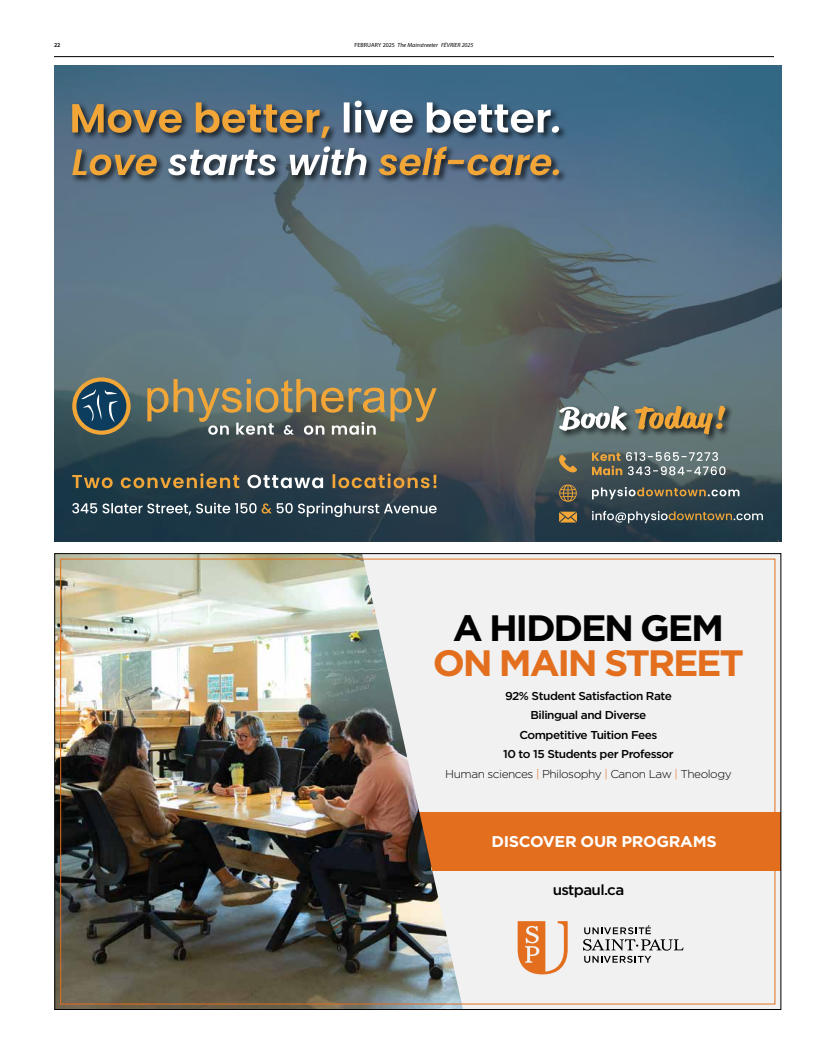
<style>
.page{position:relative;width:828px;height:1058px;background:#fff}
.page>*{position:absolute;margin:0;border:0;box-sizing:border-box;transform-origin:0 0}
.t1{font:700 36.7px "Gotham Pro";letter-spacing:-.06em;color:#e36f1e;scale:1.04 1}
.t2{font:700 36.7px "Gotham Pro";letter-spacing:-.06em;color:#000;scale:1.04 1}
.t3{font:700 15.6px "Gotham Pro";letter-spacing:-.02em;color:#fff;scale:1.04 1}
.t4{font:500 14.6px "Gotham Pro";letter-spacing:-.04em;color:#000;scale:1.04 1}
.t5{font:500 11.4px/19.5px "Gotham Pro";letter-spacing:-.04em;color:#000;text-align:center;scale:1.04 1}
.t6{font:italic 6px "Myriad Pro";color:#000}
.t7{font:600 6px "Myriad Pro";color:#000}
.s1{font-style:normal}
.s2{font-weight:300}
.s3{font-weight:300;color:#e36f1e}
</style>
<div class="page">
<hr style="left:54px;top:56px;width:720px;height:1px;background:#000">
<div style="left:55px;top:553px;width:726px;height:456px;background:#f1f1f1"></div>
<div style="left:411px;top:812px;width:370px;height:58px;background:#e36f1e"></div>
<img style="left:56px;top:555px;width:407px;height:453px">
<svg style="left:583px;top:925px;width:101px;height:37px"></svg>
<svg style="left:518px;top:921px;width:50px;height:53px"></svg>
<svg style="left:54px;top:65px;width:727px;height:477px;background:#4e6673"></svg>
<svg style="left:72px;top:377px;width:59px;height:58px;background:#556460"></svg>
<svg style="left:147px;top:379px;width:290px;height:56px;background:#7d7c65"></svg>
<svg style="left:72px;top:502px;width:365px;height:15px;background:#52646e"></svg>
<svg style="left:333px;top:473px;width:104px;height:15px;background:#756243"></svg>
<svg style="left:247px;top:475px;width:76px;height:13px"></svg>
<svg style="left:72px;top:473px;width:167px;height:15px;background:#615b41"></svg>
<svg style="left:558px;top:455px;width:19px;height:17px"></svg>
<svg style="left:559px;top:511px;width:18px;height:11px"></svg>
<svg style="left:592px;top:452px;width:134px;height:23px;background:#7b817a"></svg>
<svg style="left:592px;top:511px;width:171px;height:12px;background:#596262"></svg>
<svg style="left:592px;top:487px;width:147px;height:12px;background:#656961"></svg>
<svg style="left:559px;top:484px;width:18px;height:18px"></svg>
<div style="left:557px;top:404px;width:177px;height:39px;background:#000;opacity:.75"></div>
<svg style="left:634px;top:406px;width:92px;height:28px;background:#8c784d"></svg>
<svg style="left:559px;top:406px;width:68px;height:25px"></svg>
<div style="left:70px;top:99px;width:497px;height:85px;background:#000;opacity:.75"></div>
<svg style="left:379px;top:146px;width:180px;height:29px;background:#80755f"></svg>
<svg style="left:168px;top:146px;width:198px;height:29px"></svg>
<svg style="left:72px;top:149px;width:85px;height:26px;background:#8b7857"></svg>
<svg style="left:344px;top:101px;width:215px;height:32px"></svg>
<svg style="left:72px;top:102px;width:258px;height:36px;background:#7d725a"></svg>
<p class="t7" style="left:54px;top:41px;width:8px">22</p>
<p class="t6" style="left:354px;top:42px;width:121px"><span class="s1">FEBRUARY 2025</span> The Mainstreeter FÉVRIER 2025</p>
<h1 class="t2" style="left:453px;top:606px;width:262px">A HIDDEN GEM</h1>
<h1 class="t1" style="left:433px;top:642px;width:301px">ON MAIN STREET</h1>
<p class="t5" style="left:445px;top:685px;width:277px">92% Student Satisfaction Rate<br>Bilingual and Diverse<br>Competitive Tuition Fees<br>10 to 15 Students per Professor<br><span class="s2">Human sciences</span> <span class="s3">|</span> <span class="s2">Philosophy</span> <span class="s3">|</span> <span class="s2">Canon Law</span> <span class="s3">|</span> <span class="s2">Theology</span></p>
<h2 class="t3" style="left:491px;top:832px;width:218px">DISCOVER OUR PROGRAMS</h2>
<p class="t4" style="left:553px;top:881px;width:70px">ustpaul.ca</p>
</div>
